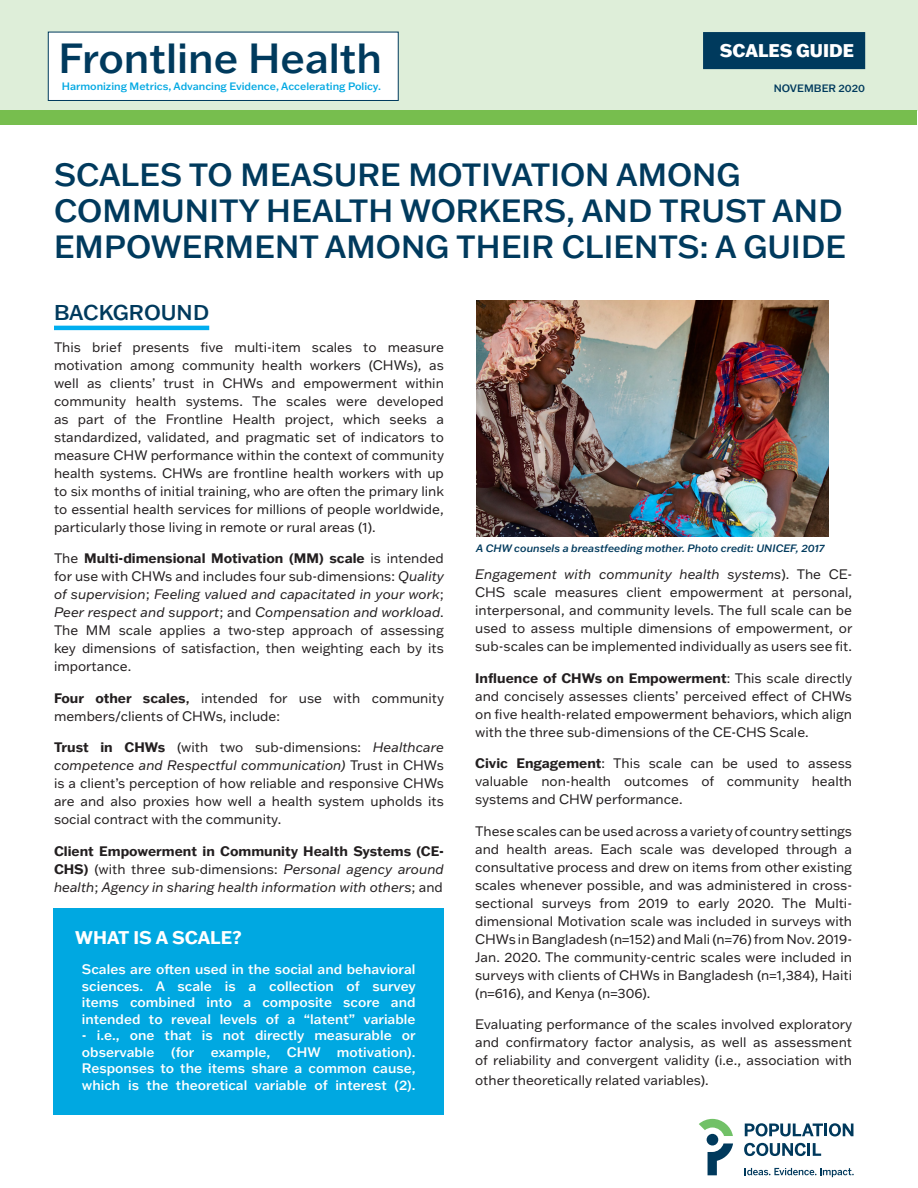
<style>
.page{position:relative;width:918px;height:1188px;background:#fff}
.page>*{position:absolute;margin:0;border:0;box-sizing:border-box;transform-origin:0 0}
.Text{font:500 41.25px "Franklin Gothic ATF";color:#003a5d}
.t1{font:500 31.5px/36px "Franklin Gothic ATF";color:#003a5d}
.Paragraph_Style_1{font:500 21px "Franklin Gothic ATF";color:#003a5d}
.t2{font:700 18px "Franklin Gothic ATF";color:#fff}
.t3{font:800 18px "Franklin Gothic ATF";color:#fff}
.t4{font:13.5px/18px "Franklin Gothic ATF";color:#231f20;text-align:justify}
.t5{font:500 13.5px/16.5px "Franklin Gothic ATF";color:#fff;text-align:justify}
.t6{font:italic 13.5px/18px "Franklin Gothic ATF";color:#231f20;text-align:justify}
.Text-2{font:500 10.5px "Franklin Gothic ATF";color:#00a8e2}
.t7{font:italic 500 10.5px "Franklin Gothic ATF";color:#003a5d}
.t8{font:500 10.5px "Franklin Gothic ATF";color:#003a5d}
.s1{font-weight:700}
.s2{font-style:italic}
.s3{font-weight:500}
.s4{font-weight:700;font-style:normal}
.s5{font-style:normal}
</style>
<div class="page">
<div style="left:0;top:0;width:918px;height:110px;background:#deeed9"></div>
<div style="left:1px;top:110px;width:916px;height:15px;background:#77be4e"></div>
<div style="left:48px;top:32px;width:351px;height:69px;background:#fff;border:1px solid #003a5d"></div>
<hr style="left:54px;top:326px;width:155px;height:4px;background:#00aeef">
<div style="left:703px;top:32px;width:162px;height:37px;background:#003a5d;border:2px solid #003a5d"></div>
<div style="left:54px;top:908px;width:390px;height:207px;background:#00a8e1"></div>
<img style="left:476px;top:300px;width:352px;height:236px">
<svg style="left:745px;top:1123px;width:108px;height:13px"></svg>
<svg style="left:744px;top:1143px;width:77px;height:13px"></svg>
<div style="left:707px;top:1134px;width:11px;height:12px;background:#00395c;border-radius:50%"></div>
<svg style="left:708px;top:1143px;width:25px;height:32px"></svg>
<svg style="left:699px;top:1119px;width:34px;height:17px"></svg>
<svg style="left:745px;top:1168px;width:109px;height:9px"></svg>
<p class="Text" style="left:58px;top:30px;width:325px">Frontline Health</p>
<p class="Text-2" style="left:62px;top:79px;width:321px">Harmonizing Metrics, Advancing Evidence, Accelerating Policy.</p>
<p class="t3" style="left:720px;top:39px;width:136px">SCALES GUIDE</p>
<p class="t8" style="left:774px;top:81px;width:93px">NOVEMBER 2020</p>
<p class="t1" style="left:54px;top:155px;width:793px">SCALES TO MEASURE MOTIVATION AMONG<br>COMMUNITY HEALTH WORKERS, AND TRUST AND<br>EMPOWERMENT AMONG THEIR CLIENTS: A GUIDE</p>
<p class="Paragraph_Style_1" style="left:54px;top:299px;width:157px">BACKGROUND</p>
<p class="t4" style="left:54px;top:338px;width:392px">This brief presents five multi-item scales to measure motivation among community health workers (CHWs), as well as clients’ trust in CHWs and empowerment within community health systems. The scales were developed as part of the Frontline Health project, which seeks a standardized, validated, and pragmatic set of indicators to measure CHW performance within the context of community health systems. CHWs are frontline health workers with up to six months of initial training, who are often the primary link to essential health services for millions of people worldwide, particularly those living in remote or rural areas (1).</p>
<p class="t4" style="left:54px;top:549px;width:392px">The <span class="s1">Multi-dimensional Motivation (MM) scale</span> is intended for use with CHWs and includes four sub-dimensions: <span class="s2">Quality of supervision</span>; <span class="s2">Feeling valued and capacitated in your work</span>; <span class="s2">Peer respect and support</span>; and <span class="s2">Compensation and workload</span>.<br>The MM scale applies a two-step approach of assessing key dimensions of satisfaction, then weighting each by its importance.</p>
<p class="t4" style="left:54px;top:689px;width:392px"><span class="s1">Four other scales</span><span class="s3">,</span> intended for use with community members/clients of CHWs, include:</p>
<p class="t4" style="left:54px;top:738px;width:391px"><span class="s1">Trust in CHWs</span> (with two sub-dimensions: <span class="s2">Healthcare competence and Respectful communication)</span> Trust in CHWs is a client’s perception of how reliable and responsive CHWs are and also proxies how well a health system upholds its social contract with the community.</p>
<p class="t6" style="left:54px;top:842px;width:391px"><span class="s4">Client Empowerment in Community Health Systems (CE-CHS)</span> <span class="s5">(with three sub-dimensions:</span> Personal agency around health<span class="s5">;</span> Agency in sharing health information with others<span class="s5">; and</span></p>
<p class="t2" style="left:75px;top:926px;width:168px">WHAT IS A SCALE?</p>
<p class="t5" style="left:82px;top:961px;width:335px">Scales are often used in the social and behavioral sciences. A scale is a collection of survey items combined into a composite score and intended to reveal levels of a “latent” variable</p>
<p class="t5" style="left:82px;top:1027px;width:335px">- i.e., one that is not directly measurable or observable (for example, CHW motivation).<br>Responses to the items share a common cause, which is the theoretical variable of interest (2).</p>
<p class="t7" style="left:476px;top:541px;width:350px">A CHW counsels a breastfeeding mother. Photo credit: UNICEF, 2017</p>
<p class="t4" style="left:475px;top:565px;width:379px"><span class="s2">Engagement with community health systems</span>). The CE-CHS scale measures client empowerment at personal, interpersonal, and community levels. The full scale can be used to assess multiple dimensions of empowerment, or sub-scales can be implemented individually as users see fit.</p>
<p class="t4" style="left:475px;top:669px;width:379px"><span class="s1">Influence of CHWs on Empowerment</span>: This scale directly and concisely assesses clients’ perceived effect of CHWs on five health-related empowerment behaviors, which align with the three sub-dimensions of the CE-CHS Scale.</p>
<p class="t4" style="left:475px;top:754px;width:378px"><span class="s1">Civic Engagement</span>: This scale can be used to assess valuable non-health outcomes of community health systems and CHW performance.</p>
<p class="t4" style="left:475px;top:822px;width:378px">These scales can be used across a variety of country settings and health areas. Each scale was developed through a consultative process and drew on items from other existing scales whenever possible, and was administered in cross&shy;sectional surveys from 2019 to early 2020. The Multi&shy;dimensional Motivation scale was included in surveys with CHWs in Bangladesh (n=152) and Mali (n=76) from Nov. 2019- Jan. 2020. The community-centric scales were included in surveys with clients of CHWs in Bangladesh (n=1,384), Haiti (n=616), and Kenya (n=306).</p>
<p class="t4" style="left:475px;top:1015px;width:379px">Evaluating performance of the scales involved exploratory and confirmatory factor analysis, as well as assessment of reliability and convergent validity (i.e., association with</p>
<p class="t4" style="left:475px;top:1071px;width:235px">other theoretically related variables).</p>
</div>
